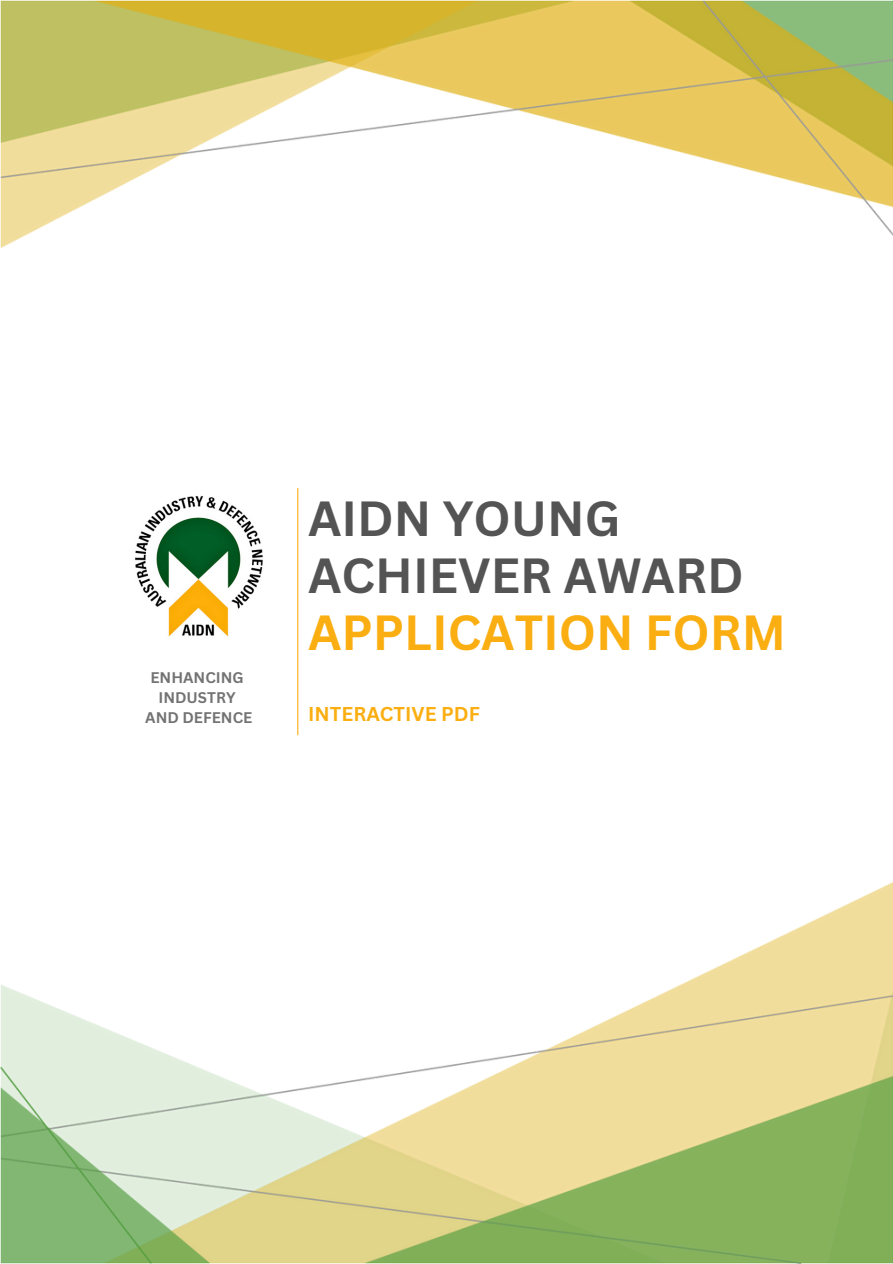
<style>
.page{position:relative;width:893px;height:1264px;background:#fff}
.page>*{position:absolute;margin:0;border:0;box-sizing:border-box;transform-origin:0 0}
.t1{font:700 48px "Canva Sans";color:#545454}
.t2{font:700 48px "Canva Sans";color:#faae11}
.t3{font:700 19.5px "Canva Sans";color:#faae11}
.t4{font:700 15px "Canva Sans";color:#737373}
</style>
<div class="page">
<img style="left:134px;top:495px;width:129px;height:142px">
<hr style="left:297px;top:488px;width:1px;height:247px;background:#faae11">
<img style="left:0;top:0;width:892px;height:248px">
<img style="left:0;top:882px;width:892px;height:381px">
<p class="t4" style="left:150px;top:666px;width:95px">ENHANCING</p>
<p class="t4" style="left:158px;top:687px;width:79px">INDUSTRY</p>
<p class="t4" style="left:145px;top:707px;width:109px">AND DEFENCE</p>
<p class="t1" style="left:308px;top:485px;width:314px">AIDN YOUNG</p>
<p class="t1" style="left:308px;top:541px;width:437px">ACHIEVER AWARD</p>
<h1 class="t2" style="left:308px;top:598px;width:479px">APPLICATION FORM</h1>
<h1 class="t3" style="left:308px;top:700px;width:173px">INTERACTIVE PDF</h1>
</div>
